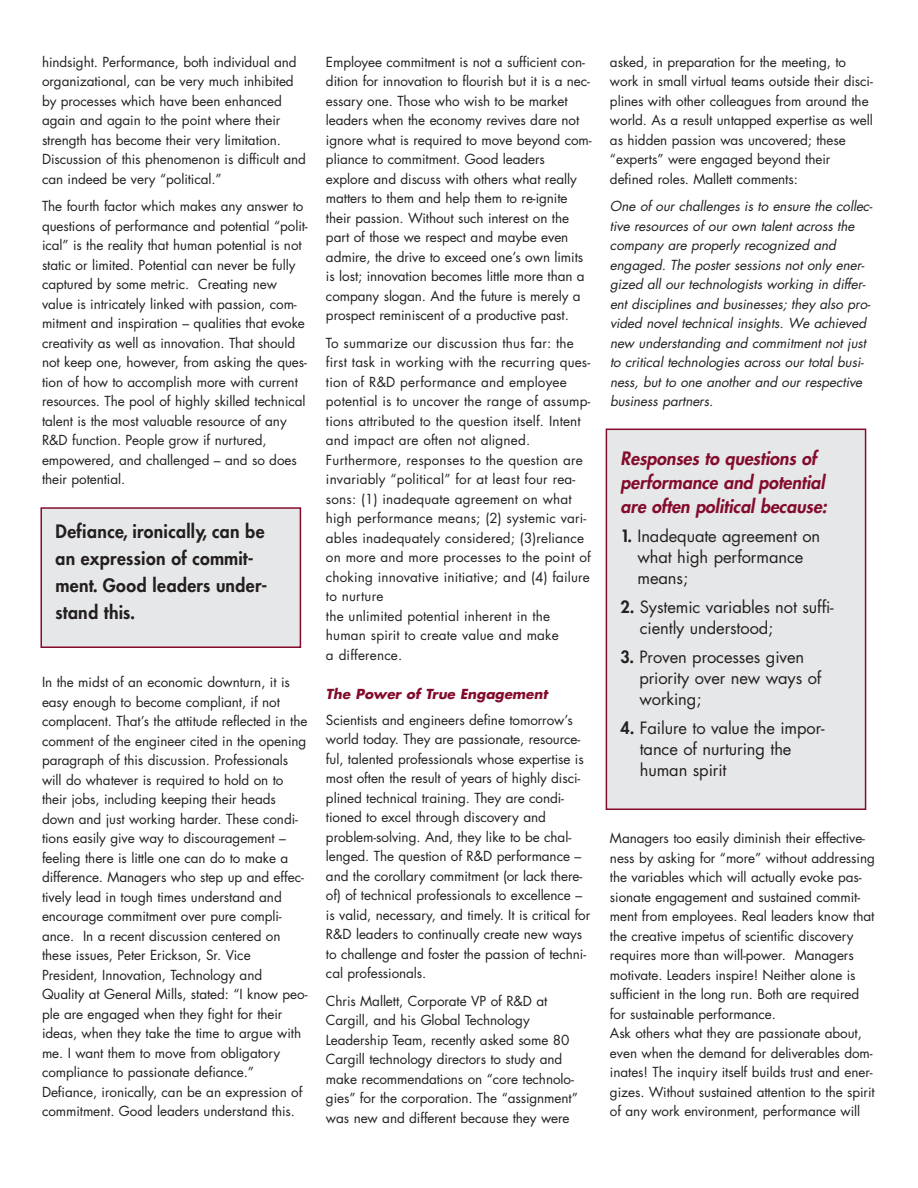
<style>
.page{position:relative;width:918px;height:1188px;background:#fff}
.page>*{position:absolute;margin:0;border:0;box-sizing:border-box;transform-origin:0 0}
.t1{font:800 18px/27px "Futura";letter-spacing:.02em;color:#231f20}
.t2{font:italic 800 18px/24px "Futura";color:#830b2c}
.t3{font:16.5px/21px "Futura";letter-spacing:-.005em;color:#231f20}
.t4{font:13.5px/19.5px "Futura";letter-spacing:-.005em;color:#231f20}
.t5{font:italic 13.5px/19.5px "Futura";color:#231f20}
.t6{font:italic 700 13.5px "Futura";color:#830b2c}
.s1{font-weight:800}
</style>
<div class="page">
<div style="left:42px;top:509px;width:258px;height:137px;background:#e6e7e8"></div>
<div style="left:40px;top:507px;width:261px;height:141px;border:2px solid #830b2c"></div>
<div style="left:607px;top:430px;width:258px;height:378px;background:#e6e7e8"></div>
<div style="left:606px;top:429px;width:260px;height:381px;border:2px solid #830b2c"></div>
<p class="t4" style="left:42px;top:53px;width:266px">hindsight. Performance, both individual and organizational, can be very much inhibited by processes which have been enhanced again and again to the point where their strength has become their very limitation.<br>Discussion of this phenomenon is difficult and can indeed be very “political.”</p>
<p class="t4" style="left:42px;top:198px;width:267px">The fourth factor which makes any answer to questions of performance and potential “polit&shy;ical” is the reality that human potential is not static or limited. Potential can never be fully captured by some metric. Creating new value is intricately linked with passion, com&shy;mitment and inspiration – qualities that evoke creativity as well as innovation. That should not keep one, however, from asking the ques&shy;tion of how to accomplish more with current resources. The pool of highly skilled technical talent is the most valuable resource of any R&amp;D function. People grow if nurtured, empowered, and challenged – and so does their potential.</p>
<h1 class="t1" style="left:56px;top:519px;width:213px">Defiance, ironically, can be an expression of commit&shy;ment. Good leaders under&shy;stand this.</h1>
<p class="t4" style="left:42px;top:674px;width:267px">In the midst of an economic downturn, it is easy enough to become compliant, if not complacent. That’s the attitude reflected in the comment of the engineer cited in the opening paragraph of this discussion. Professionals will do whatever is required to hold on to their jobs, including keeping their heads down and just working harder. These condi&shy;tions easily give way to discouragement – feeling there is little one can do to make a difference. Managers who step up and effec&shy;tively lead in tough times understand and encourage commitment over pure compli&shy;ance. In a recent discussion centered on these issues, Peter Erickson, Sr. Vice President, Innovation, Technology and Quality at General Mills, stated: “I know peo&shy;ple are engaged when they fight for their ideas, when they take the time to argue with me. I want them to move from obligatory compliance to passionate defiance.” Defiance, ironically, can be an expression of commitment. Good leaders understand this.</p>
<p class="t4" style="left:326px;top:53px;width:267px">Employee commitment is not a sufficient con&shy;dition for innovation to flourish but it is a nec&shy;essary one. Those who wish to be market leaders when the economy revives dare not ignore what is required to move beyond com&shy;pliance to commitment. Good leaders<br>explore and discuss with others what really matters to them and help them to re-ignite their passion. Without such interest on the part of those we respect and maybe even admire, the drive to exceed one’s own limits is lost; innovation becomes little more than a company slogan. And the future is merely a prospect reminiscent of a productive past.</p>
<p class="t4" style="left:326px;top:334px;width:266px">To summarize our discussion thus far: the first task in working with the recurring ques&shy;tion of R&amp;D performance and employee potential is to uncover the range of assump&shy;tions attributed to the question itself. Intent and impact are often not aligned.<br>Furthermore, responses to the question are invariably “political” for at least four rea&shy;sons: (1) inadequate agreement on what high performance means; (2) systemic vari&shy;ables inadequately considered; (3)reliance on more and more processes to the point of choking innovative initiative; and (4) failure to nurture<br>the unlimited potential inherent in the human spirit to create value and make<br>a difference.</p>
<p class="t6" style="left:326px;top:688px;width:225px">The Power of True Engagement</p>
<p class="t4" style="left:326px;top:711px;width:266px">Scientists and engineers define tomorrow’s world today. They are passionate, resource&shy;ful, talented professionals whose expertise is most often the result of years of highly disci&shy;plined technical training. They are condi&shy;tioned to excel through discovery and problem-solving. And, they like to be chal&shy;lenged. The question of R&amp;D performance – and the corollary commitment (or lack there&shy;of) of technical professionals to excellence – is valid, necessary, and timely. It is critical for R&amp;D leaders to continually create new ways to challenge and foster the passion of techni&shy;cal professionals.</p>
<p class="t4" style="left:326px;top:992px;width:253px">Chris Mallett, Corporate VP of R&amp;D at Cargill, and his Global Technology Leadership Team, recently asked some 80<br>Cargill technology directors to study and make recommendations on “core technolo&shy;gies” for the corporation. The “assignment” was new and different because they were</p>
<p class="t4" style="left:610px;top:53px;width:264px">asked, in preparation for the meeting, to work in small virtual teams outside their disci&shy;plines with other colleagues from around the world. As a result untapped expertise as well as hidden passion was uncovered; these “experts” were engaged beyond their defined roles. Mallett comments:</p>
<p class="t5" style="left:610px;top:198px;width:266px">One of our challenges is to ensure the collec&shy;tive resources of our own talent across the company are properly recognized and engaged. The poster sessions not only ener&shy;gized all our technologists working in differ&shy;ent disciplines and businesses; they also pro&shy;vided novel technical insights. We achieved new understanding and commitment not just to critical technologies across our total busi&shy;ness, but to one another and our respective business partners.</p>
<h1 class="t2" style="left:621px;top:448px;width:211px">Responses to questions of performance and potential are often political because:</h1>
<p class="t3" style="left:638px;top:527px;width:184px;text-indent:-17px"><span class="s1">1.</span> Inadequate agreement on what high performance means;</p>
<p class="t3" style="left:640px;top:598px;width:195px;text-indent:-19px"><span class="s1">2.</span> Systemic variables not suffi&shy;ciently understood;</p>
<p class="t3" style="left:639px;top:648px;width:184px;text-indent:-19px"><span class="s1">3.</span> Proven processes given priority over new ways of working;</p>
<p class="t3" style="left:640px;top:719px;width:186px;text-indent:-19px"><span class="s1">4.</span> Failure to value the impor&shy;tance of nurturing the human spirit</p>
<p class="t4" style="left:610px;top:830px;width:266px">Managers too easily diminish their effective&shy;ness by asking for “more” without addressing the variables which will actually evoke pas&shy;sionate engagement and sustained commit&shy;ment from employees. Real leaders know that the creative impetus of scientific discovery requires more than will-power. Managers motivate. Leaders inspire! Neither alone is sufficient in the long run. Both are required for sustainable performance.<br>Ask others what they are passionate about, even when the demand for deliverables dom&shy;inates! The inquiry itself builds trust and ener&shy;gizes. Without sustained attention to the spirit of any work environment, performance will</p>
</div>
